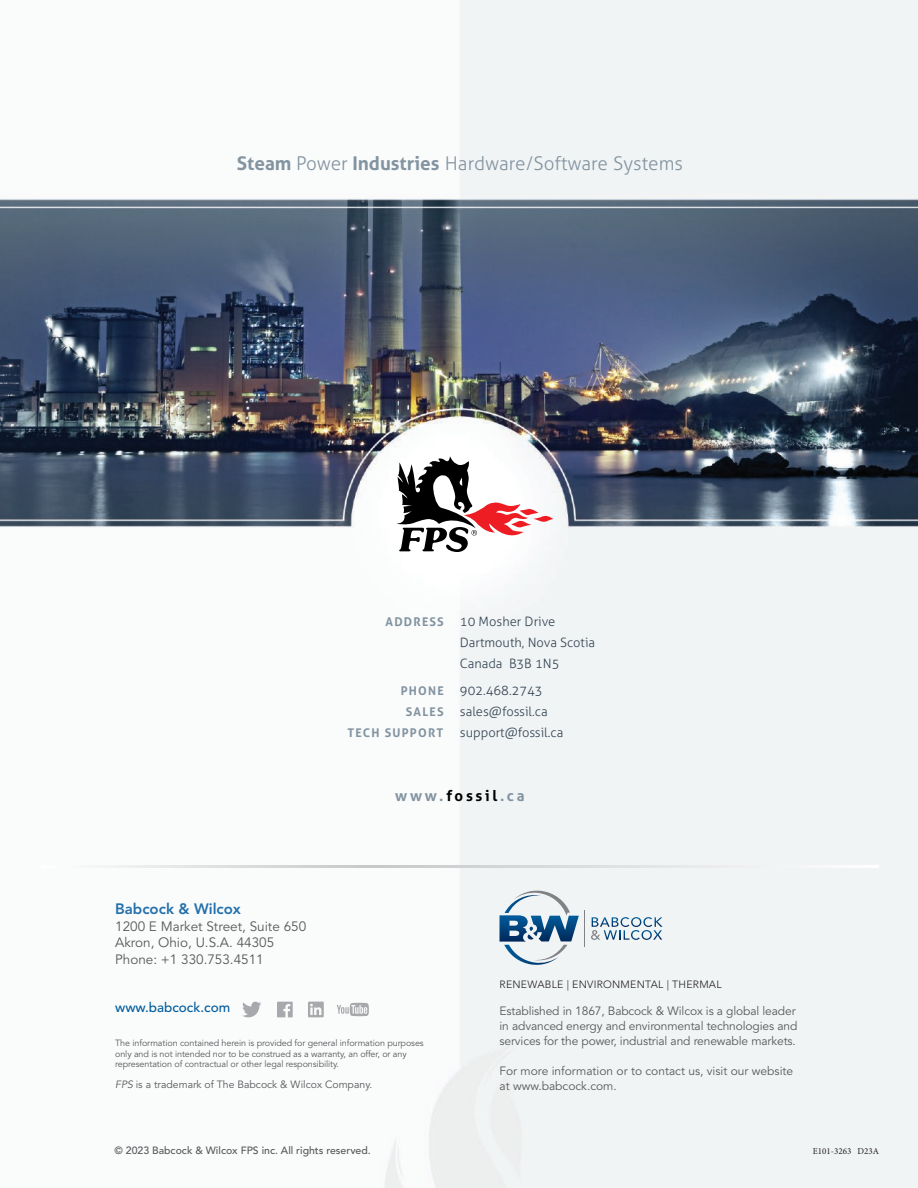
<style>
.page{position:relative;width:918px;height:1188px;background:#fff}
.page>*{position:absolute;margin:0;border:0;box-sizing:border-box;transform-origin:0 0}
.Intro_Text{font:300 18.9px "Aller";color:#8294a1}
.t1{font:800 15px "Avenir LT Std";color:#2370ab}
.Intro_Text-2{font:700 15px "Aller";letter-spacing:.185em;color:#8294a1}
.t2{font:13.5px "Avenir LT Std";color:#57585a}
.t3{font:500 13.5px "Avenir LT Std";color:#005c9c}
.Intro_Text-3{font:300 12.9px "Aller";color:#354755}
.t4{font:12px/15px "Avenir LT Std";letter-spacing:-.01em;color:#57585a}
.Intro_Text-4{font:700 12px "Aller";letter-spacing:.1em;color:#8294a1}
.t5{font:500 10.5px "Avenir LT Std";color:#57585a}
.t6{font:10.5px "Avenir LT Std";color:#57585a}
.t7{font:300 10.5px "Avenir LT Std";letter-spacing:.025em;color:#231f20}
.t8{font:9px/10.5px "Avenir LT Std";letter-spacing:-.01em;color:#57585a}
.t9{font:9px "Minion Pro";color:#231f20}
.s1{font-weight:700}
.s2{color:#000001}
.s3{font-style:italic}
</style>
<div class="page">
<img style="left:0;top:0;width:918px;height:1188px">
<svg style="left:397px;top:456px;width:156px;height:96px"></svg>
<svg style="left:337px;top:1003px;width:32px;height:13px"></svg>
<svg style="left:242px;top:1002px;width:19px;height:15px"></svg>
<svg style="left:277px;top:1002px;width:16px;height:15px"></svg>
<svg style="left:308px;top:1002px;width:16px;height:15px"></svg>
<svg style="left:500px;top:891px;width:79px;height:75px"></svg>
<hr style="left:584px;top:910px;width:1px;height:37px;background:#808285">
<svg style="left:591px;top:917px;width:72px;height:23px"></svg>
<svg style="left:41px;top:866px;width:838px;height:1px"></svg>
<p class="Intro_Text" style="left:237px;top:152px;width:448px"><span class="s1">Steam</span> Power <span class="s1">Industries</span> Hardware/Software Systems</p>
<p class="Intro_Text-4" style="left:386px;top:614px;width:60px">ADDRESS</p>
<p class="Intro_Text-3" style="left:460px;top:614px;width:97px">10 Mosher Drive</p>
<p class="Intro_Text-3" style="left:460px;top:635px;width:137px">Dartmouth, Nova Scotia</p>
<p class="Intro_Text-3" style="left:460px;top:656px;width:101px">Canada B3B 1N5</p>
<p class="Intro_Text-4" style="left:401px;top:683px;width:44px">PHONE</p>
<p class="Intro_Text-3" style="left:460px;top:683px;width:84px">902.468.2743</p>
<p class="Intro_Text-4" style="left:406px;top:704px;width:39px">SALES</p>
<p class="Intro_Text-3" style="left:460px;top:704px;width:89px">sales@fossil.ca</p>
<p class="Intro_Text-4" style="left:347px;top:725px;width:97px">TECH SUPPORT</p>
<p class="Intro_Text-3" style="left:460px;top:725px;width:105px">support@fossil.ca</p>
<p class="Intro_Text-2" style="left:395px;top:787px;width:131px">www.<span class="s2">fossil</span>.ca</p>
<p class="t1" style="left:115px;top:900px;width:127px">Babcock &amp; Wilcox</p>
<p class="t2" style="left:115px;top:918px;width:193px">1200 E Market Street, Suite 650</p>
<p class="t2" style="left:115px;top:935px;width:161px">Akron, Ohio, U.S.A. 44305</p>
<p class="t2" style="left:115px;top:951px;width:150px">Phone: +1 330.753.4511</p>
<p class="t3" style="left:115px;top:999px;width:117px">www.babcock.com</p>
<p class="t8" style="left:115px;top:1038px;width:310px">The information contained herein is provided for general information purposes only and is not intended nor to be construed as a warranty, an offer, or any representation of contractual or other legal responsibility.</p>
<p class="t6" style="left:115px;top:1079px;width:259px"><span class="s3">FPS</span> is a trademark of The Babcock &amp; Wilcox Company.</p>
<p class="t7" style="left:500px;top:978px;width:224px">RENEWABLE | ENVIRONMENTAL | THERMAL</p>
<p class="t4" style="left:500px;top:1003px;width:299px">Established in 1867, Babcock &amp; Wilcox is a global leader in advanced energy and environmental technologies and services for the power, industrial and renewable markets.</p>
<p class="t4" style="left:500px;top:1063px;width:295px">For more information or to contact us, visit our website at www.babcock.com.</p>
<p class="t5" style="left:115px;top:1144px;width:258px">© 2023 Babcock &amp; Wilcox FPS inc. All rights reserved.</p>
<p class="t9" style="left:813px;top:1145px;width:68px">E101-3263 D23A</p>
</div>
